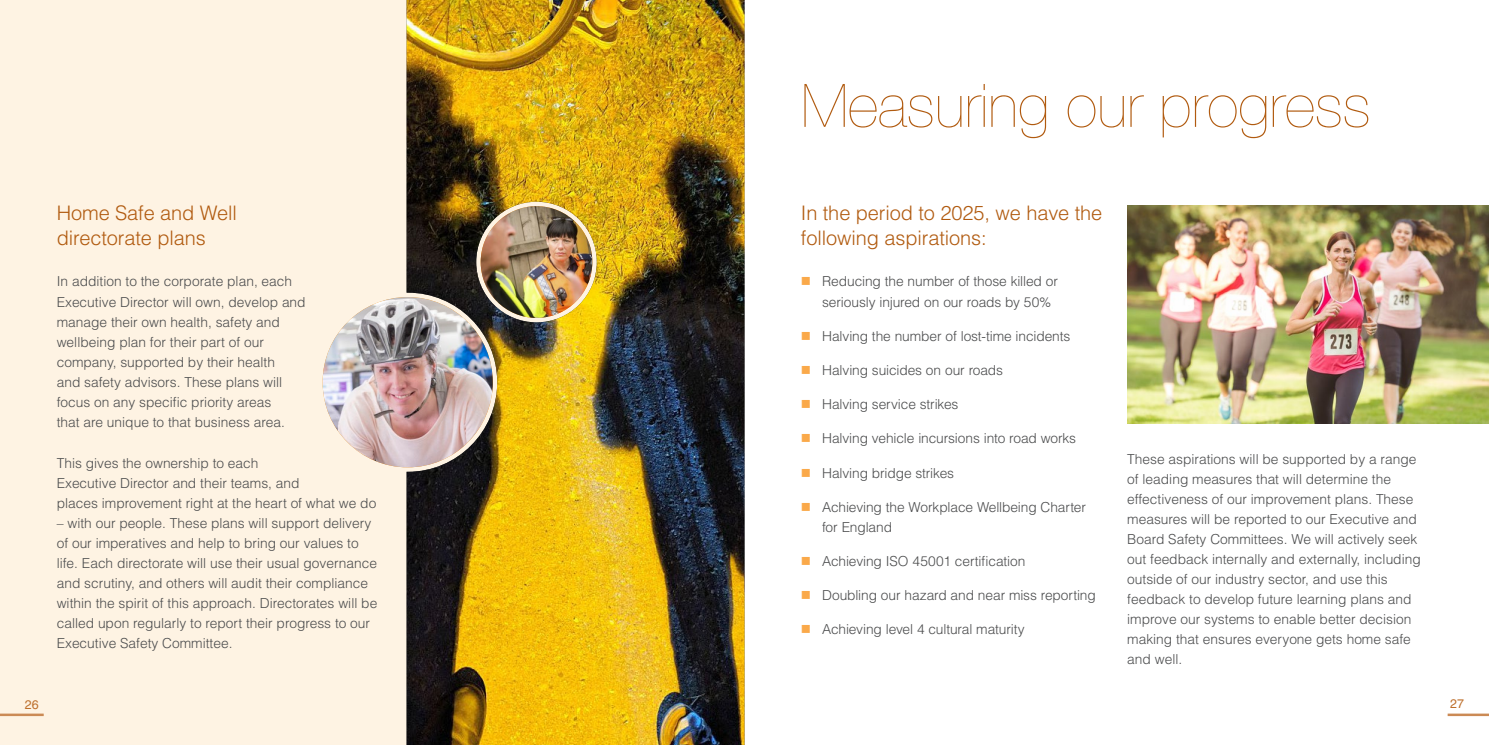
<style>
.page{position:relative;width:1489px;height:745px;background:#fff}
.page>*{position:absolute;margin:0;border:0;box-sizing:border-box;transform-origin:0 0}
.t1{font:200 60px "Helvetica Neue";color:#b15b10}
.t2{font:300 20px/25px "Helvetica LT Std";letter-spacing:-.005em;color:#b15b10}
.t3{font:300 13.75px/20px "Helvetica LT Std";color:#4b4c4d}
.t4{font:12.5px "Helvetica LT Std";color:#bd6f2c}
</style>
<div class="page">
<div style="left:0;top:0;width:733px;height:744px;background:#fef3e3"></div>
<img style="left:406px;top:0;width:338px;height:744px">
<img style="left:1127px;top:206px;width:361px;height:217px">
<img style="left:322px;top:297px;width:171px;height:170px;border-radius:85px">
<img style="left:480px;top:206px;width:112px;height:112px;border-radius:56px">
<hr style="left:0;top:713px;width:44px;height:2px;background:#cb8a55">
<hr style="left:1447px;top:713px;width:41px;height:2px;background:#cb8a55">
<h2 class="t2" style="left:57px;top:200px;width:182px">Home Safe and Well directorate plans</h2>
<p class="t3" style="left:57px;top:271px;width:250px">In addition to the corporate plan, each Executive Director will own, develop and manage their own health, safety and wellbeing plan for their part of our company, supported by their health<br>and safety advisors. These plans will focus on any specific priority areas<br>that are unique to that business area.</p>
<p class="t3" style="left:57px;top:452px;width:321px">This gives the ownership to each<br>Executive Director and their teams, and<br>places improvement right at the heart of what we do</p>
<p class="t3" style="left:57px;top:512px;width:322px">– with our people. These plans will support delivery of our imperatives and help to bring our values to life. Each directorate will use their usual governance and scrutiny, and others will audit their compliance within the spirit of this approach. Directorates will be called upon regularly to report their progress to our Executive Safety Committee.</p>
<h1 class="t1" style="left:801px;top:59px;width:571px">Measuring our progress</h1>
<h2 class="t2" style="left:800px;top:200px;width:303px">In the period to 2025, we have the following aspirations:</h2>
<p class="t3" style="left:822px;top:271px;width:237px">Reducing the number of those killed or seriously injured on our roads by 50%</p>
<p class="t3" style="left:822px;top:325px;width:249px">Halving the number of lost-time incidents</p>
<p class="t3" style="left:822px;top:359px;width:182px">Halving suicides on our roads</p>
<p class="t3" style="left:822px;top:394px;width:138px">Halving service strikes</p>
<p class="t3" style="left:822px;top:428px;width:255px">Halving vehicle incursions into road works</p>
<p class="t3" style="left:822px;top:462px;width:133px">Halving bridge strikes</p>
<p class="t3" style="left:822px;top:496px;width:265px">Achieving the Workplace Wellbeing Charter for England</p>
<p class="t3" style="left:822px;top:550px;width:205px">Achieving ISO 45001 certification</p>
<p class="t3" style="left:822px;top:584px;width:275px">Doubling our hazard and near miss reporting</p>
<p class="t3" style="left:822px;top:619px;width:204px">Achieving level 4 cultural maturity</p>
<p class="t3" style="left:1127px;top:448px;width:295px">These aspirations will be supported by a range of leading measures that will determine the effectiveness of our improvement plans. These measures will be reported to our Executive and Board Safety Committees. We will actively seek out feedback internally and externally, including outside of our industry sector, and use this feedback to develop future learning plans and improve our systems to enable better decision making that ensures everyone gets home safe and well.</p>
<p class="t4" style="left:25px;top:697px;width:15px">26</p>
<p class="t4" style="left:1449px;top:695px;width:15px">27</p>
</div>
